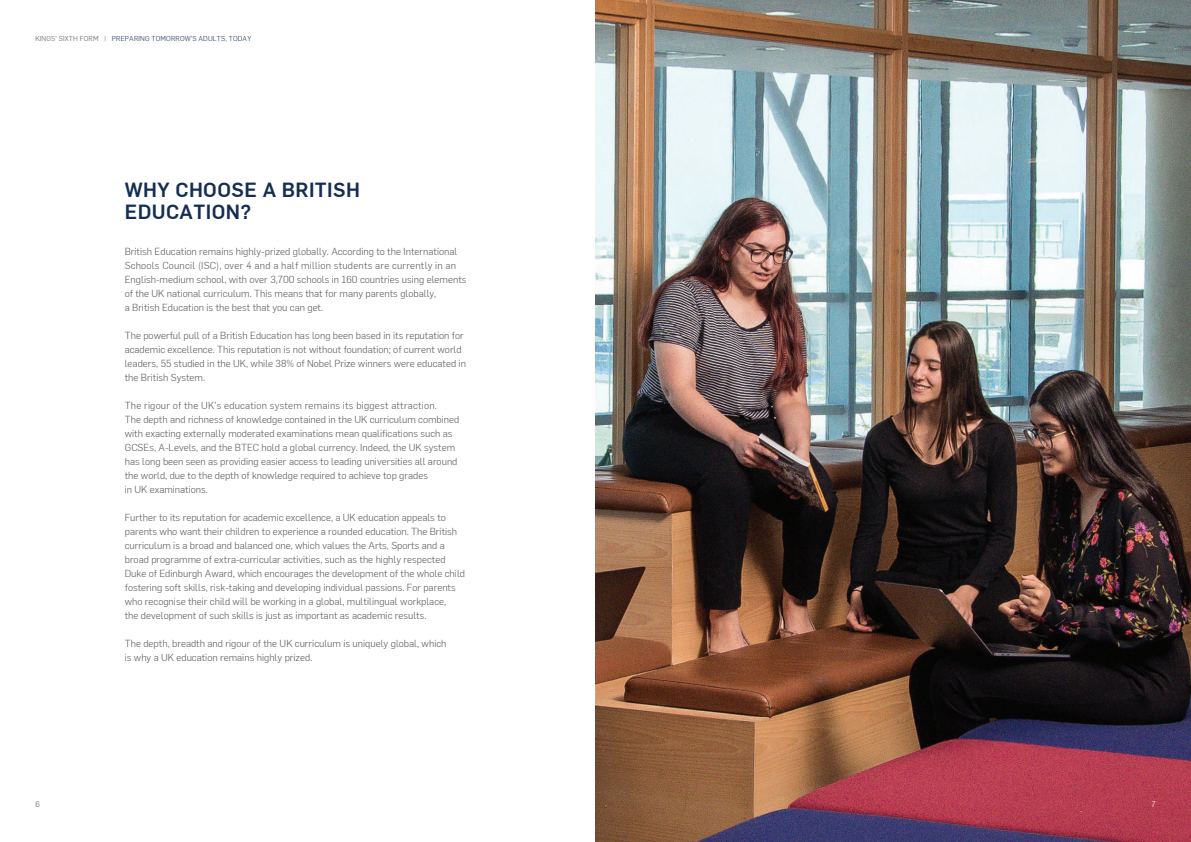
<style>
.page{position:relative;width:1191px;height:842px;background:#fff}
.page>*{position:absolute;margin:0;border:0;box-sizing:border-box;transform-origin:0 0}
.t1{font:500 20px/22px "Flama";letter-spacing:.02em;color:#132d53}
.t2{font:300 10px/14px "Flama";color:#57585a}
.t3{font:300 8px "Flama";color:#57585a}
.t4{font:300 8px "Flama";color:#fff}
.t5{font:300 7px "Flama";letter-spacing:.02em;color:#132d53}
.s1{color:#57585a}
</style>
<div class="page">
<img style="left:595px;top:0;width:596px;height:842px">
<p class="t5" style="left:35px;top:34px;width:217px"><span class="s1">KINGS’ SIXTH FORM |</span> PREPARING TOMORROW’S ADULTS, TODAY</p>
<h1 class="t1" style="left:125px;top:178px;width:237px">WHY CHOOSE A BRITISH<br>EDUCATION?</h1>
<p class="t2" style="left:125px;top:244px;width:343px">British Education remains highly-prized globally. According to the International Schools Council (ISC), over 4 and a half million students are currently in an English-medium school, with over 3,700 schools in 160 countries using elements of the UK national curriculum. This means that for many parents globally,<br>a British Education is the best that you can get.</p>
<p class="t2" style="left:125px;top:328px;width:343px">The powerful pull of a British Education has long been based in its reputation for academic excellence. This reputation is not without foundation; of current world leaders, 55 studied in the UK, while 38% of Nobel Prize winners were educated in the British System.</p>
<p class="t2" style="left:125px;top:398px;width:336px">The rigour of the UK’s education system remains its biggest attraction.<br>The depth and richness of knowledge contained in the UK curriculum combined with exacting externally moderated examinations mean qualifications such as GCSEs, A-Levels, and the BTEC hold a global currency. Indeed, the UK system has long been seen as providing easier access to leading universities all around the world, due to the depth of knowledge required to achieve top grades<br>in UK examinations.</p>
<p class="t2" style="left:125px;top:510px;width:342px">Further to its reputation for academic excellence, a UK education appeals to parents who want their children to experience a rounded education. The British curriculum is a broad and balanced one, which values the Arts, Sports and a broad programme of extra-curricular activities, such as the highly respected Duke of Edinburgh Award, which encourages the development of the whole child fostering soft skills, risk-taking and developing individual passions. For parents who recognise their child will be working in a global, multilingual workplace,<br>the development of such skills is just as important as academic results.</p>
<p class="t2" style="left:125px;top:636px;width:323px">The depth, breadth and rigour of the UK curriculum is uniquely global, which is why a UK education remains highly prized.</p>
<p class="t3" style="left:35px;top:799px;width:6px">6</p>
<p class="t4" style="left:1151px;top:799px;width:6px">7</p>
</div>
